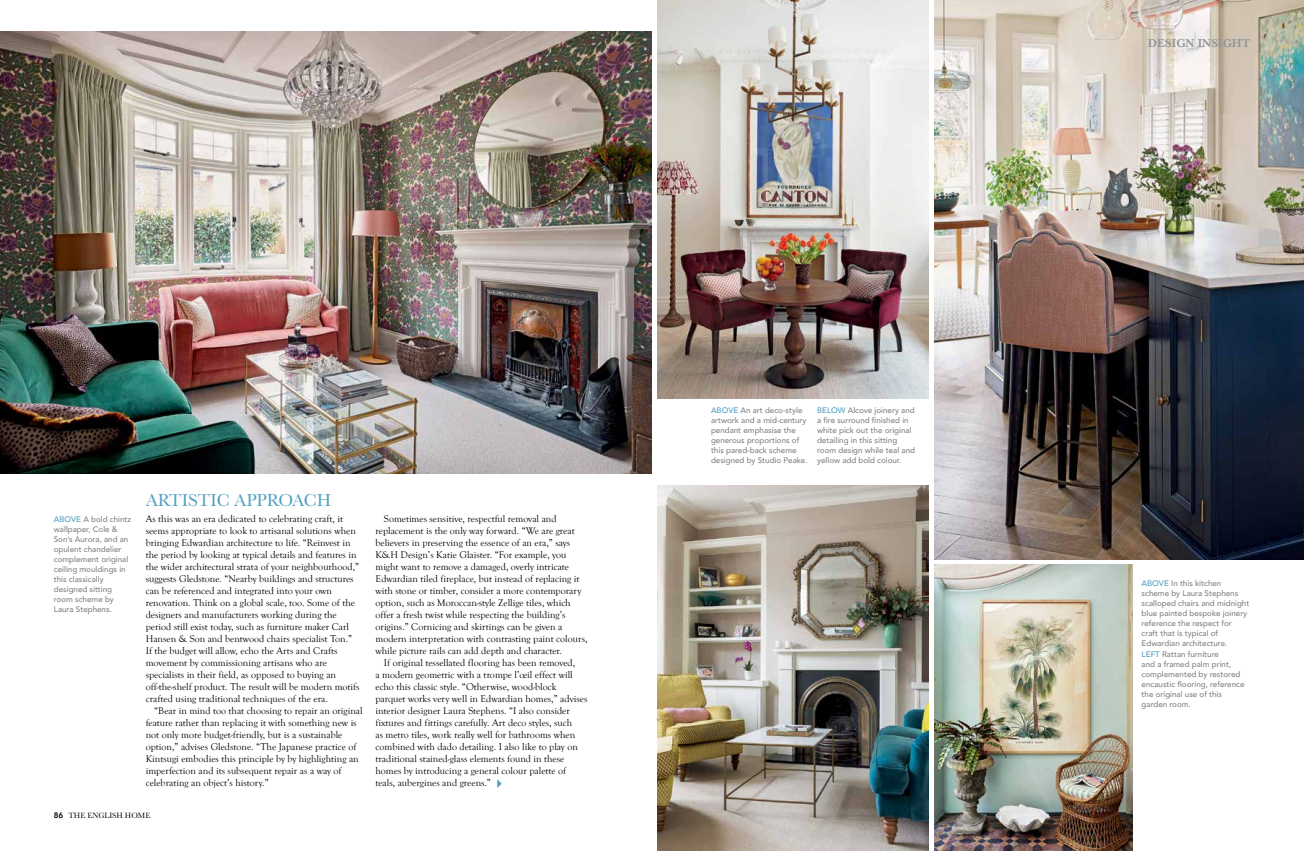
<style>
.page{position:relative;width:1304px;height:851px;background:#fff}
.page>*{position:absolute;margin:0;border:0;box-sizing:border-box;transform-origin:0 0}
.t1{font:18px "Baskerville";color:#509fc3}
.t2{font:600 12px "Baskerville";color:#939598}
.t3{font:10px/12px "Goudy Old Style T";color:#000}
.t4{font:500 8px/10px "Avenir";color:#808285}
.t5{font:8px "Baskerville";color:#000}
.s1{color:#509fc3}
.s2{font-family:"Avenir";font-weight:800}
</style>
<div class="page">
<img style="left:934px;top:0;width:370px;height:559px">
<img style="left:0;top:31px;width:652px;height:442px">
<img style="left:658px;top:0;width:270px;height:398px">
<img style="left:658px;top:485px;width:270px;height:365px">
<img style="left:934px;top:564px;width:198px;height:286px">
<p class="t4" style="left:54px;top:513px;width:79px"><span class="s1">ABOVE</span> A bold chintz wallpaper, Cole &amp;<br>Son’s Aurora, and an opulent chandelier complement original ceiling mouldings in this classically designed sitting room scheme by<br>Laura Stephens.</p>
<h1 class="t1" style="left:146px;top:489px;width:187px">ARTISTIC APPROACH</h1>
<p class="t3" style="left:146px;top:513px;width:215px">As this was an era dedicated to celebrating craft, it seems appropriate to look to artisanal solutions when bringing Edwardian architecture to life. “Reinvest in the period by looking at typical details and features in the wider architectural strata of your neighbourhood,” suggests Gledstone. “Nearby buildings and structures can be referenced and integrated into your own renovation. Think on a global scale, too. Some of the designers and manufacturers working during the period still exist today, such as furniture maker Carl Hansen &amp; Son and bentwood chairs specialist Ton.” If the budget will allow, echo the Arts and Crafts movement by commissioning artisans who are specialists in their field, as opposed to buying an off-the-shelf product. The result will be modern motifs crafted using traditional techniques of the era.</p>
<p class="t3" style="left:146px;top:705px;width:218px;text-indent:8px">“Bear in mind too that choosing to repair an original feature rather than replacing it with something new is not only more budget-friendly, but is a sustainable option,” advises Gledstone. “The Japanese practice of Kintsugi embodies this principle by by highlighting an imperfection and its subsequent repair as a way of celebrating an object’s history.”</p>
<p class="t5" style="left:54px;top:810px;width:98px"><span class="s2">86</span> THE ENGLISH HOME</p>
<p class="t3" style="left:375px;top:513px;width:213px;text-indent:9px">Sometimes sensitive, respectful removal and replacement is the only way forward. “We are great believers in preserving the essence of an era,” says K&amp;H Design’s Katie Glaister. “For example, you might want to remove a damaged, overly intricate Edwardian tiled fireplace, but instead of replacing it with stone or timber, consider a more contemporary option, such as Moroccan-style Zellige tiles, which offer a fresh twist while respecting the building’s origins.” Cornicing and skirtings can be given a modern interpretation with contrasting paint colours, while picture rails can add depth and character.</p>
<p class="t3" style="left:375px;top:657px;width:213px;text-indent:8px">If original tessellated flooring has been removed,<br>a modern geometric with a trompe l’œil effect will echo this classic style. “Otherwise, wood-block parquet works very well in Edwardian homes,” advises interior designer Laura Stephens. “I also consider fixtures and fittings carefully. Art deco styles, such<br>as metro tiles, work really well for bathrooms when combined with dado detailing. I also like to play on traditional stained-glass elements found in these homes by introducing a general colour palette of teals, aubergines and greens.”</p>
<p class="t4" style="left:711px;top:404px;width:98px"><span class="s1">ABOVE</span> An art deco-style artwork and a mid-century pendant emphasise the generous proportions of this pared-back scheme designed by Studio Peake.</p>
<p class="t4" style="left:817px;top:404px;width:99px"><span class="s1">BELOW</span> Alcove joinery and a fire surround finished in white pick out the original detailing in this sitting room design while teal and yellow add bold colour.</p>
<p class="t2" style="left:1148px;top:34px;width:104px">DESIGN INSIGHT</p>
<p class="t4" style="left:1142px;top:577px;width:109px"><span class="s1">ABOVE</span> In this kitchen scheme by Laura Stephens scalloped chairs and midnight blue painted bespoke joinery reference the respect for craft that is typical of<br>Edwardian architecture.</p>
<p class="t4" style="left:1142px;top:649px;width:104px"><span class="s1">LEFT</span> Rattan furniture<br>and a framed palm print, complemented by restored encaustic flooring, reference the original use of this garden room.</p>
</div>
